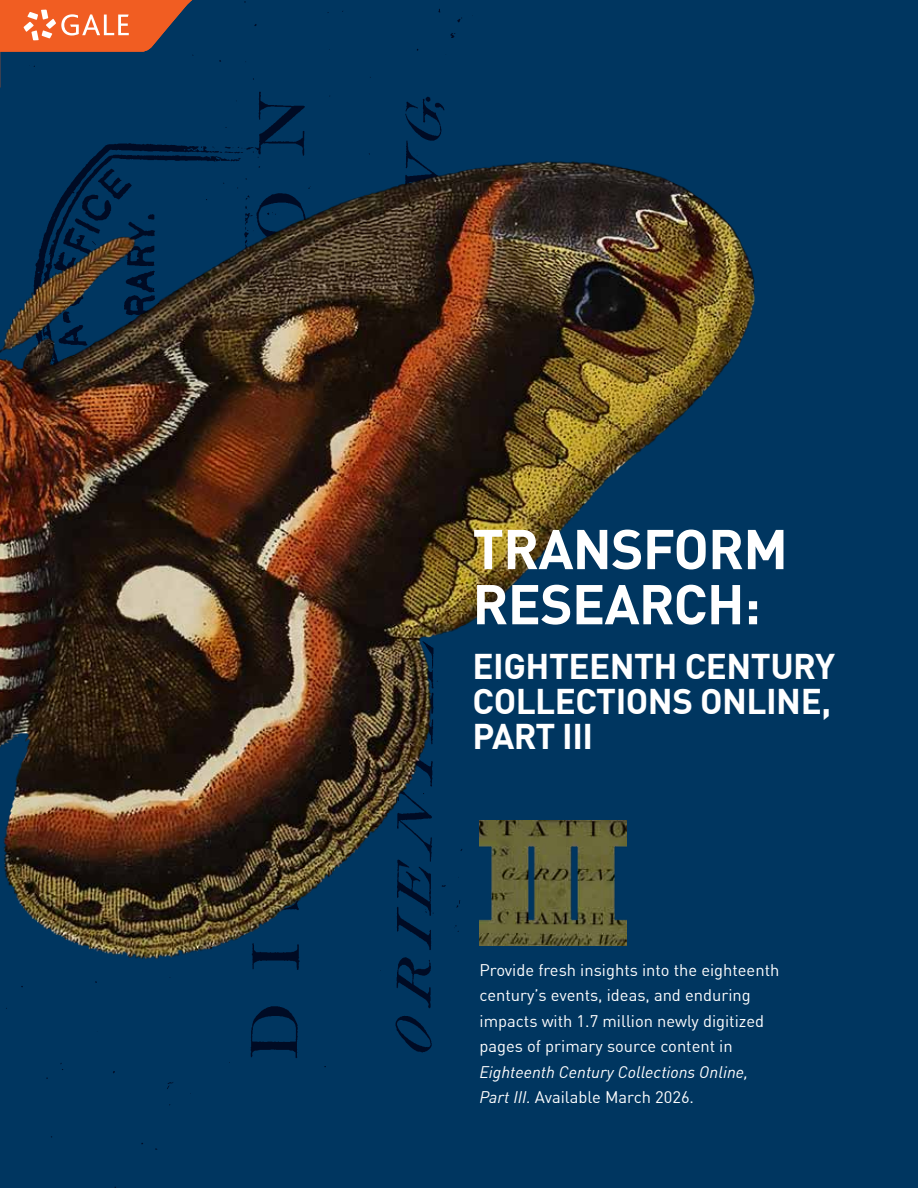
<style>
.page{position:relative;width:918px;height:1188px;background:#003660}
.page>*{position:absolute;margin:0;border:0;box-sizing:border-box;transform-origin:0 0}
.t1{font:700 55.05px/55.1px "DIN Offc";letter-spacing:-.015em;color:#fff}
.t2{font:700 34.95px/35px "DIN Offc";letter-spacing:-.015em;color:#fff;text-align:justify}
.t3{font:16.5px/25.5px "DIN Offc";color:#fff}
.t4{font:italic 16.5px/25.5px "DIN Offc";color:#fff}
.s1{font-style:normal}
</style>
<div class="page">
<svg style="left:0;top:0;width:192px;height:52px;background:#d5653a"></svg>
<img style="left:0;top:91px;width:755px;height:909px">
<h1 class="t1" style="left:472px;top:522px;width:317px">TRANSFORM<br>RESEARCH:</h1>
<h2 class="t2" style="left:472px;top:649px;width:364px">EIGHTEENTH CENTURY COLLECTIONS ONLINE, PART III</h2>
<p class="t3" style="left:480px;top:957px;width:301px">Provide fresh insights into the eighteenth century’s events, ideas, and enduring impacts with 1.7 million newly digitized pages of primary source content in</p>
<p class="t4" style="left:480px;top:1059px;width:270px">Eighteenth Century Collections Online,<br>Part III. <span class="s1">Available March 2026.</span></p>
</div>
